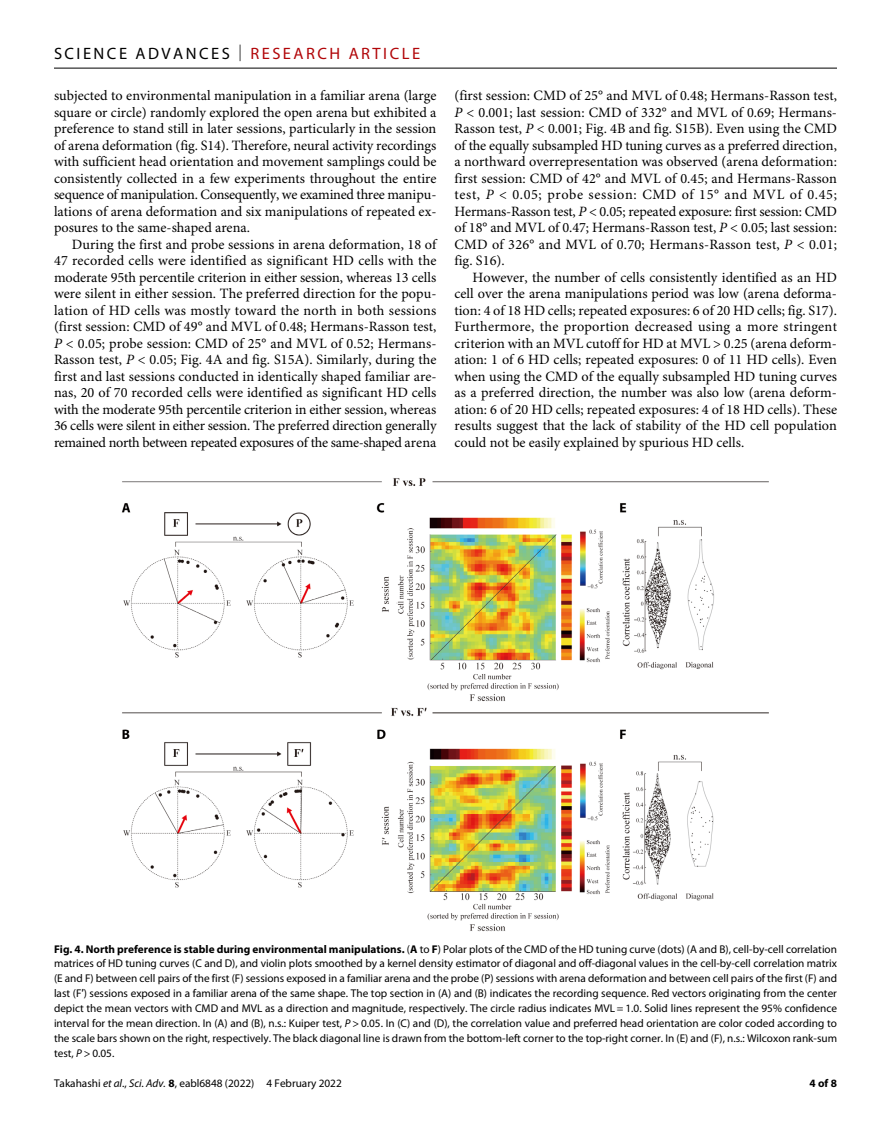
<style>
.page{position:relative;width:891px;height:1134px;background:#fff}
.page>*{position:absolute;margin:0;border:0;box-sizing:border-box;transform-origin:0 0}
.t1{font:16.5px "Myriad Pro";letter-spacing:.15em;color:#000}
.t2{font:14.25px/16.5px "Minion Pro";color:#000;text-align:justify}
.t3{font:11.25px/15px "Myriad Pro";color:#000;text-align:justify}
.t4{font:700 11.25px "Myriad Pro";color:#000}
.s1{font-weight:300}
.s2{color:#b10508}
.s3{font-style:italic}
.s4{font-weight:700}
</style>
<div class="page">
<hr style="left:54px;top:68px;width:783px;height:1px;background:#000">
<img style="left:121px;top:478px;width:648px;height:453px">
<p class="t1" style="left:54px;top:40px;width:368px">SCIENCE ADVANCES <span class="s1">|</span> <span class="s2">RESEARCH ARTICLE</span></p>
<p class="t2" style="left:54px;top:89px;width:384px">subjected to environmental manipulation in a familiar arena (large square or circle) randomly explored the open arena but exhibited a preference to stand still in later sessions, particularly in the session of arena deformation (fig. S14). Therefore, neural activity recordings with sufficient head orientation and movement samplings could be consistently collected in a few experiments throughout the entire sequence of manipulation. Consequently, we examined three manipu&shy;lations of arena deformation and six manipulations of repeated ex&shy;posures to the same-shaped arena.</p>
<p class="t2" style="left:54px;top:237px;width:384px;text-indent:18px">During the first and probe sessions in arena deformation, 18 of 47 recorded cells were identified as significant HD cells with the moderate 95th percentile criterion in either session, whereas 13 cells were silent in either session. The preferred direction for the popu&shy;lation of HD cells was mostly toward the north in both sessions (first session: CMD of 49° and MVL of 0.48; Hermans-Rasson test, <span class="s3">P</span> &lt; 0.05; probe session: CMD of 25° and MVL of 0.52; Hermans-Rasson test, <span class="s3">P</span> &lt; 0.05; Fig. 4A and fig. S15A). Similarly, during the first and last sessions conducted in identically shaped familiar are&shy;nas, 20 of 70 recorded cells were identified as significant HD cells with the moderate 95th percentile criterion in either session, whereas 36 cells were silent in either session. The preferred direction generally remained north between repeated exposures of the same-shaped arena</p>
<p class="t2" style="left:454px;top:89px;width:384px">(first session: CMD of 25° and MVL of 0.48; Hermans-Rasson test, <span class="s3">P</span> &lt; 0.001; last session: CMD of 332° and MVL of 0.69; Hermans-Rasson test, <span class="s3">P</span> &lt; 0.001; Fig. 4B and fig. S15B). Even using the CMD of the equally subsampled HD tuning curves as a preferred direction, a northward overrepresentation was observed (arena deformation: first session: CMD of 42° and MVL of 0.45; and Hermans-Rasson test, <span class="s3">P</span> &lt; 0.05; probe session: CMD of 15° and MVL of 0.45; Hermans-Rasson test, <span class="s3">P</span> &lt; 0.05; repeated exposure: first session: CMD of 18° and MVL of 0.47; Hermans-Rasson test, <span class="s3">P</span> &lt; 0.05; last session:<br>CMD of 326° and MVL of 0.70; Hermans-Rasson test, <span class="s3">P</span> &lt; 0.01; fig. S16).</p>
<p class="t2" style="left:454px;top:270px;width:384px;text-align:left;text-indent:18px">However, the number of cells consistently identified as an HD cell over the arena manipulations period was low (arena deforma&shy;tion: 4 of 18 HD cells; repeated exposures: 6 of 20 HD cells; fig. S17).<br>Furthermore, the proportion decreased using a more stringent criterion with an MVL cutoff for HD at MVL &gt; 0.25 (arena deform&shy;ation: 1 of 6 HD cells; repeated exposures: 0 of 11 HD cells). Even when using the CMD of the equally subsampled HD tuning curves as a preferred direction, the number was also low (arena deform&shy;ation: 6 of 20 HD cells; repeated exposures: 4 of 18 HD cells). These results suggest that the lack of stability of the HD cell population could not be easily explained by spurious HD cells.</p>
<p class="t3" style="left:54px;top:941px;width:785px"><span class="s4">Fig. 4. North preference is stable during environmental manipulations.</span> (<span class="s4">A</span> to <span class="s4">F</span>) Polar plots of the CMD of the HD tuning curve (dots) (A and B), cell-by-cell correlation matrices of HD tuning curves (C and D), and violin plots smoothed by a kernel density estimator of diagonal and off-diagonal values in the cell-by-cell correlation matrix (E and F) between cell pairs of the first (F) sessions exposed in a familiar arena and the probe (P) sessions with arena deformation and between cell pairs of the first (F) and last (F′) sessions exposed in a familiar arena of the same shape. The top section in (A) and (B) indicates the recording sequence. Red vectors originating from the center depict the mean vectors with CMD and MVL as a direction and magnitude, respectively. The circle radius indicates MVL = 1.0. Solid lines represent the 95% confidence interval for the mean direction. In (A) and (B), n.s.: Kuiper test, <span class="s3">P</span> &gt; 0.05. In (C) and (D), the correlation value and preferred head orientation are color coded according to the scale bars shown on the right, respectively. The black diagonal line is drawn from the bottom-left corner to the top-right corner. In (E) and (F), n.s.: Wilcoxon rank-sum test, <span class="s3">P</span> &gt; 0.05.</p>
<p class="t3" style="left:54px;top:1076px;width:289px">Takahashi <span class="s3">et al</span>., <span class="s3">Sci. Adv.</span> <span class="s4">8</span>, eabl6848 (2022) 4 February 2022</p>
<p class="t4" style="left:810px;top:1074px;width:29px">4 of 8</p>
</div>
